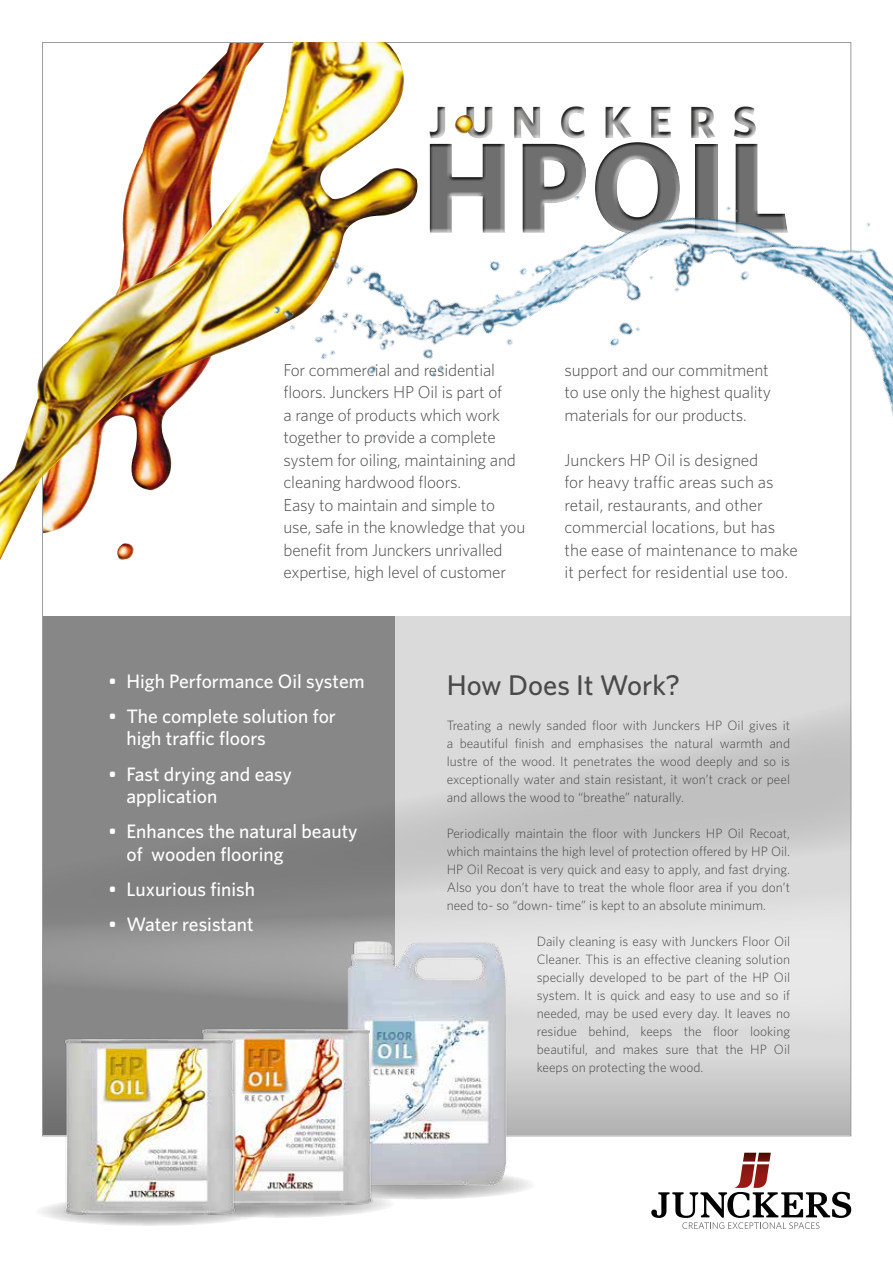
<style>
.page{position:relative;width:893px;height:1263px;background:#fff}
.page>*{position:absolute;margin:0;border:0;box-sizing:border-box;transform-origin:0 0}
.t1{font:700 128.85px "Whitney";letter-spacing:.015em;color:#706f6f}
.t2{font:700 45.15px "Whitney";letter-spacing:.36em;color:#9d9d9c}
.t3{font:500 28.5px "Whitney";color:#4a4a49}
.t4{font:500 19.5px/22.5px "Whitney";color:#fff}
.t5{font:300 17.25px/22.5px "Whitney";letter-spacing:-.01em;color:#4a4a49}
.t6{font:300 13.5px/18px "Whitney";color:#4a4a49;text-align:justify}
</style>
<div class="page">
<div style="left:44px;top:617px;width:351px;height:63px;background:#878787"></div>
<div style="left:395px;top:617px;width:454px;height:63px;background:#dadada"></div>
<svg style="left:44px;top:680px;width:805px;height:172px;background:#afafaf"></svg>
<svg style="left:44px;top:852px;width:805px;height:165px;background:#b9b9b9"></svg>
<svg style="left:44px;top:1017px;width:805px;height:117px;background:#c6c6c6"></svg>
<svg style="left:651px;top:1153px;width:200px;height:76px"></svg>
<div style="left:425px;top:138px;width:364px;height:97px;background:#000;opacity:.75"></div>
<div style="left:427px;top:104px;width:334px;height:39px;background:#fff"></div>
<div style="left:425px;top:102px;width:334px;height:39px;background:#000;opacity:.75"></div>
<img style="left:0;top:42px;width:474px;height:518px">
<img style="left:235px;top:185px;width:658px;height:297px">
<svg style="left:34px;top:1197px;width:232px;height:29px"></svg>
<div style="left:165px;top:1189px;width:231px;height:29px;background:#f4f4f4;border-radius:50%"></div>
<svg style="left:305px;top:1170px;width:232px;height:29px"></svg>
<img style="left:331px;top:929px;width:188px;height:268px">
<img style="left:193px;top:1017px;width:188px;height:202px">
<img style="left:56px;top:1028px;width:188px;height:198px">
<h2 class="t2" style="left:429px;top:92px;width:330px">JUNCKERS</h2>
<h1 class="t1" style="left:422px;top:102px;width:370px">HPOIL</h1>
<p class="t5" style="left:283px;top:358px;width:243px">For commercial and residential floors. Junckers HP Oil is part of<br>a range of products which work together to provide a complete system for oiling, maintaining and cleaning hardwood floors.<br>Easy to maintain and simple to use, safe in the knowledge that you benefit from Junckers unrivalled expertise, high level of customer</p>
<p class="t5" style="left:564px;top:358px;width:208px">support and our commitment to use only the highest quality materials for our products.</p>
<p class="t5" style="left:564px;top:448px;width:235px">Junckers HP Oil is designed<br>for heavy traffic areas such as retail, restaurants, and other commercial locations, but has the ease of maintenance to make it perfect for residential use too.</p>
<h3 class="t4" style="left:108px;top:669px;width:258px">• High Performance Oil system</h3>
<h3 class="t4" style="left:126px;top:704px;width:211px;text-indent:-18px">• The complete solution for high traffic floors</h3>
<h3 class="t4" style="left:126px;top:762px;width:167px;text-indent:-18px">• Fast drying and easy application</h3>
<h3 class="t4" style="left:126px;top:820px;width:233px;text-indent:-18px">• Enhances the natural beauty of wooden flooring</h3>
<h3 class="t4" style="left:108px;top:878px;width:148px">• Luxurious finish</h3>
<h3 class="t4" style="left:108px;top:913px;width:147px">• Water resistant</h3>
<h3 class="t3" style="left:447px;top:666px;width:235px">How Does It Work?</h3>
<p class="t6" style="left:447px;top:716px;width:345px">Treating a newly sanded floor with Junckers HP Oil gives it a beautiful finish and emphasises the natural warmth and lustre of the wood. It penetrates the wood deeply and so is exceptionally water and stain resistant, it won’t crack or peel and allows the wood to “breathe” naturally.</p>
<p class="t6" style="left:447px;top:823px;width:345px">Periodically maintain the floor with Junckers HP Oil Recoat, which maintains the high level of protection offered by HP Oil.<br>HP Oil Recoat is very quick and easy to apply, and fast drying.<br>Also you don’t have to treat the whole floor area if you don’t need to- so “down- time” is kept to an absolute minimum.</p>
<p class="t6" style="left:537px;top:931px;width:255px">Daily cleaning is easy with Junckers Floor Oil Cleaner. This is an effective cleaning solution specially developed to be part of the HP Oil system. It is quick and easy to use and so if needed, may be used every day. It leaves no residue behind, keeps the floor looking beautiful, and makes sure that the HP Oil keeps on protecting the wood.</p>
</div>
